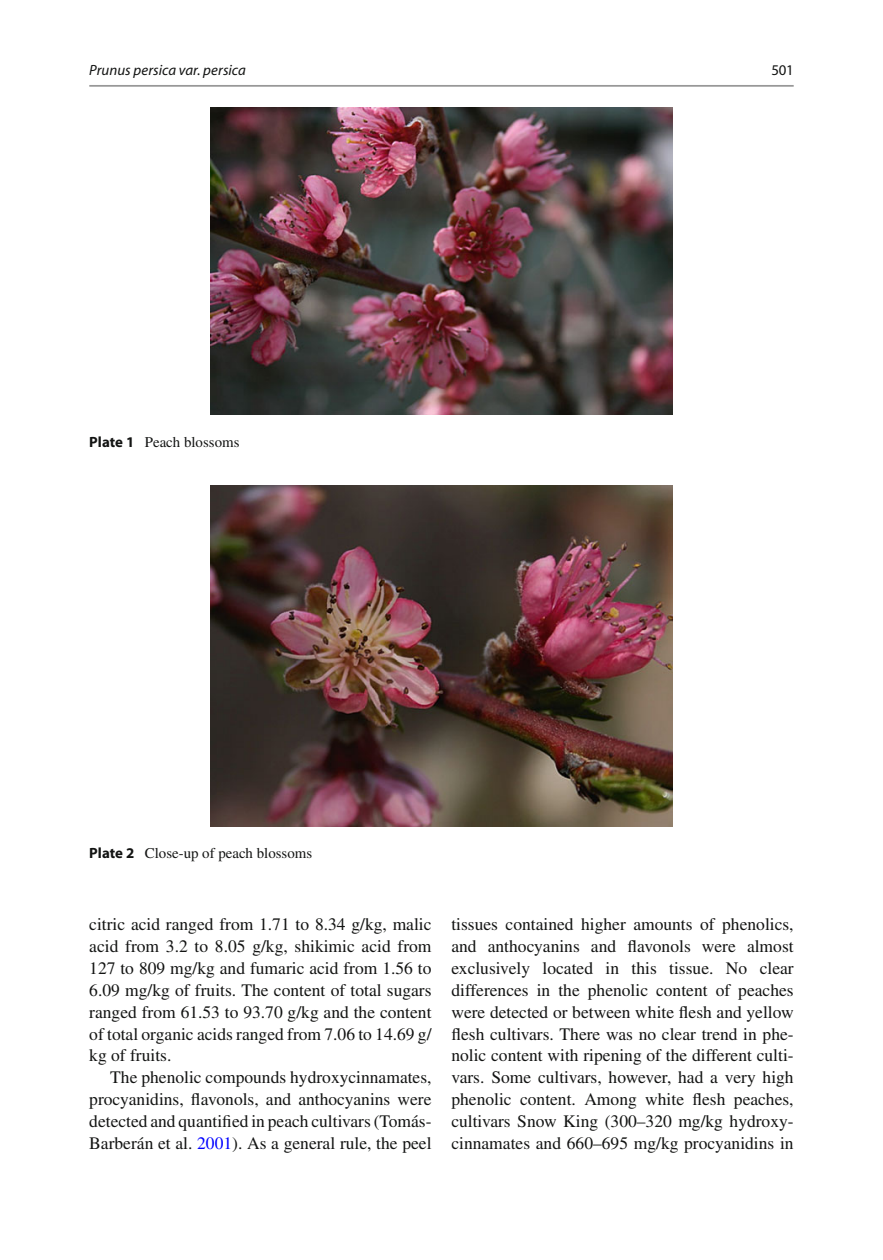
<style>
.page{position:relative;width:883px;height:1260px;background:#fff}
.page>*{position:absolute;margin:0;border:0;box-sizing:border-box;transform-origin:0 0}
.t1{font:17.5px/21.9px "Times";color:#131413;text-align:justify}
.t2{font:14.88px "Times";color:#131413}
.t3{font:italic 14.88px "Myriad";color:#131413}
.t4{font:14.88px "Myriad";color:#131413}
.s1{font-family:"Myriad";font-weight:700}
.s2{color:#00f}
</style>
<div class="page">
<hr style="left:89px;top:85px;width:705px;height:2px;background:#989898">
<img style="left:210px;top:486px;width:462px;height:340px">
<img style="left:210px;top:107px;width:462px;height:308px">
<p class="t3" style="left:89px;top:64px;width:158px">Prunus persica var. persica</p>
<p class="t4" style="left:771px;top:64px;width:24px">501</p>
<p class="t2" style="left:89px;top:436px;width:152px"><span class="s1">Plate 1</span> Peach blossoms</p>
<p class="t2" style="left:89px;top:847px;width:224px"><span class="s1">Plate 2</span> Close-up of peach blossoms</p>
<p class="t1" style="left:89px;top:915px;width:344px">citric acid ranged from 1.71 to 8.34 g/kg, malic acid from 3.2 to 8.05 g/kg, shikimic acid from 127 to 809 mg/kg and fumaric acid from 1.56 to 6.09 mg/kg of fruits. The content of total sugars ranged from 61.53 to 93.70 g/kg and the content of total organic acids ranged from 7.06 to 14.69 g/ kg of fruits.</p>
<p class="t1" style="left:89px;top:1068px;width:344px;text-indent:21px">The phenolic compounds hydroxycinnamates, procyanidins, fl avonols, and anthocyanins were detected and quanti fi ed in peach cultivars (Tomás-Barberán et al. <span class="s2">2001</span> ) . As a general rule, the peel</p>
<p class="t1" style="left:451px;top:915px;width:344px">tissues contained higher amounts of phenolics, and anthocyanins and fl avonols were almost exclusively located in this tissue. No clear differences in the phenolic content of peaches were detected or between white fl esh and yellow fl esh cultivars. There was no clear trend in phe&shy;nolic content with ripening of the different culti&shy;vars. Some cultivars, however, had a very high phenolic content. Among white fl esh peaches, cultivars Snow King (300–320 mg/kg hydroxy&shy;cinnamates and 660–695 mg/kg procyanidins in</p>
</div>
